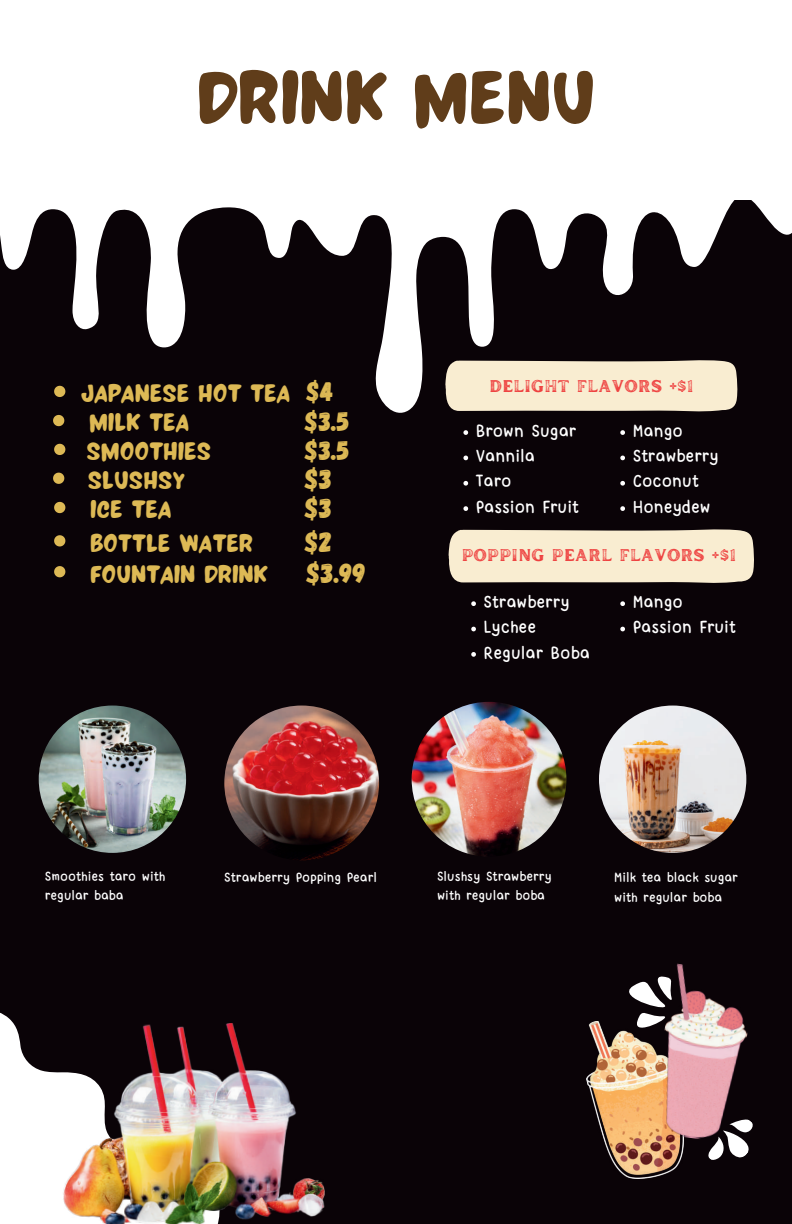
<style>
.page{position:relative;width:792px;height:1224px;background:#0a0307}
.page>*{position:absolute;margin:0;border:0;box-sizing:border-box;transform-origin:0 0}
.t1{font:83.5px "NF La Lou Regular";color:#603d1a}
.t2{font:28px/28.8px "NF La Lou Regular";color:#ddb955}
.t3{font:28px/29.2px "Gagalin";color:#ddb955}
.t4{font:27px/28.9px "Gagalin";color:#ddb955}
.t5{font:18.3px/25.3px "Yvesyvesdrawing";color:#fff}
.t6{font:17px "Inlander Texture";color:#ee3f3e}
.t7{font:14px/19.5px "Yvesyvesdrawing";color:#fff}
.s1{font-family:"Gagalin";font-size:27px}
</style>
<div class="page">
<div style="left:0;top:0;width:792px;height:200px;background:#fff"></div>
<svg style="left:0;top:200px;width:792px;height:213px"></svg>
<img style="left:587px;top:1021px;width:96px;height:158px">
<img style="left:651px;top:963px;width:97px;height:181px">
<svg style="left:0;top:1012px;width:30px;height:212px;fill:#fff"></svg>
<svg style="left:445px;top:359px;width:293px;height:54px"></svg>
<svg style="left:612px;top:975px;width:65px;height:63px"></svg>
<svg style="left:708px;top:1118px;width:45px;height:42px"></svg>
<div style="left:449px;top:529px;width:305px;height:54px;background:#f9edd1"></div>
<img style="left:30px;top:1023px;width:295px;height:201px">
<img style="left:39px;top:706px;width:147px;height:147px;border-radius:50%">
<img style="left:224px;top:706px;width:155px;height:154px;border-radius:50%">
<img style="left:412px;top:702px;width:154px;height:155px;border-radius:50%">
<img style="left:599px;top:706px;width:147px;height:147px;border-radius:50%">
<svg style="left:463px;top:430px;width:5px;height:5px"></svg>
<svg style="left:463px;top:456px;width:5px;height:4px"></svg>
<svg style="left:463px;top:481px;width:5px;height:5px"></svg>
<svg style="left:463px;top:506px;width:5px;height:5px"></svg>
<svg style="left:53px;top:415px;width:11px;height:11px"></svg>
<svg style="left:54px;top:444px;width:11px;height:11px"></svg>
<svg style="left:620px;top:430px;width:5px;height:5px"></svg>
<svg style="left:620px;top:456px;width:5px;height:4px"></svg>
<svg style="left:620px;top:481px;width:5px;height:5px"></svg>
<svg style="left:620px;top:506px;width:5px;height:5px"></svg>
<svg style="left:53px;top:473px;width:11px;height:11px"></svg>
<svg style="left:54px;top:502px;width:11px;height:11px"></svg>
<svg style="left:54px;top:535px;width:11px;height:11px"></svg>
<svg style="left:54px;top:566px;width:11px;height:11px"></svg>
<svg style="left:471px;top:601px;width:5px;height:5px"></svg>
<svg style="left:471px;top:627px;width:5px;height:4px"></svg>
<svg style="left:471px;top:652px;width:5px;height:5px"></svg>
<svg style="left:620px;top:601px;width:5px;height:5px"></svg>
<svg style="left:620px;top:627px;width:5px;height:4px"></svg>
<svg style="left:54px;top:386px;width:11px;height:11px"></svg>
<h1 class="t1" style="left:197px;top:25px;width:400px">DRINK MENU</h1>
<h2 class="t2" style="left:81px;top:377px;width:254px">JAPANESE HOT TEA <span class="s1">$4</span></h2>
<p class="t6" style="left:489px;top:374px;width:206px">DELIGHT FLAVORS +$1</p>
<h3 class="t4" style="left:305px;top:407px;width:46px">$3.5 $3.5</h3>
<h2 class="t3" style="left:305px;top:465px;width:29px">$3 $3</h2>
<h2 class="t3" style="left:305px;top:527px;width:62px;line-height:30.9px">$2 $3.99</h2>
<h2 class="t2" style="left:87px;top:406px;width:126px">MILK TEA<br>SMOOTHIES</h2>
<h3 class="t5" style="left:633px;top:417px;width:88px">Mango<br>Strawberry<br>Coconut<br>Honeydew</h3>
<h3 class="t5" style="left:476px;top:417px;width:105px">Brown Sugar<br>Vannila<br>Taro<br>Passion Fruit</h3>
<h2 class="t2" style="left:88px;top:463px;width:98px">SLUSHSY</h2>
<h2 class="t2" style="left:90px;top:490px;width:165px;line-height:33.3px">ICE TEA<br>BOTTLE WATER</h2>
<h2 class="t2" style="left:90px;top:557px;width:179px">FOUNTAIN DRINK</h2>
<p class="t6" style="left:461px;top:543px;width:277px">POPPING PEARL FLAVORS +$1</p>
<h3 class="t5" style="left:484px;top:588px;width:108px">Strawberry<br>Lychee<br>Regular Boba</h3>
<h3 class="t5" style="left:633px;top:588px;width:105px">Mango<br>Passion Fruit</h3>
<p class="t7" style="left:45px;top:865px;width:122px">Smoothies taro with regular baba</p>
<p class="t7" style="left:224px;top:867px;width:154px">Strawberry Popping Pearl</p>
<p class="t7" style="left:437px;top:865px;width:116px">Slushsy Strawberry with regular boba</p>
<p class="t7" style="left:614px;top:867px;width:125px">Milk tea black sugar with regular boba</p>
</div>
